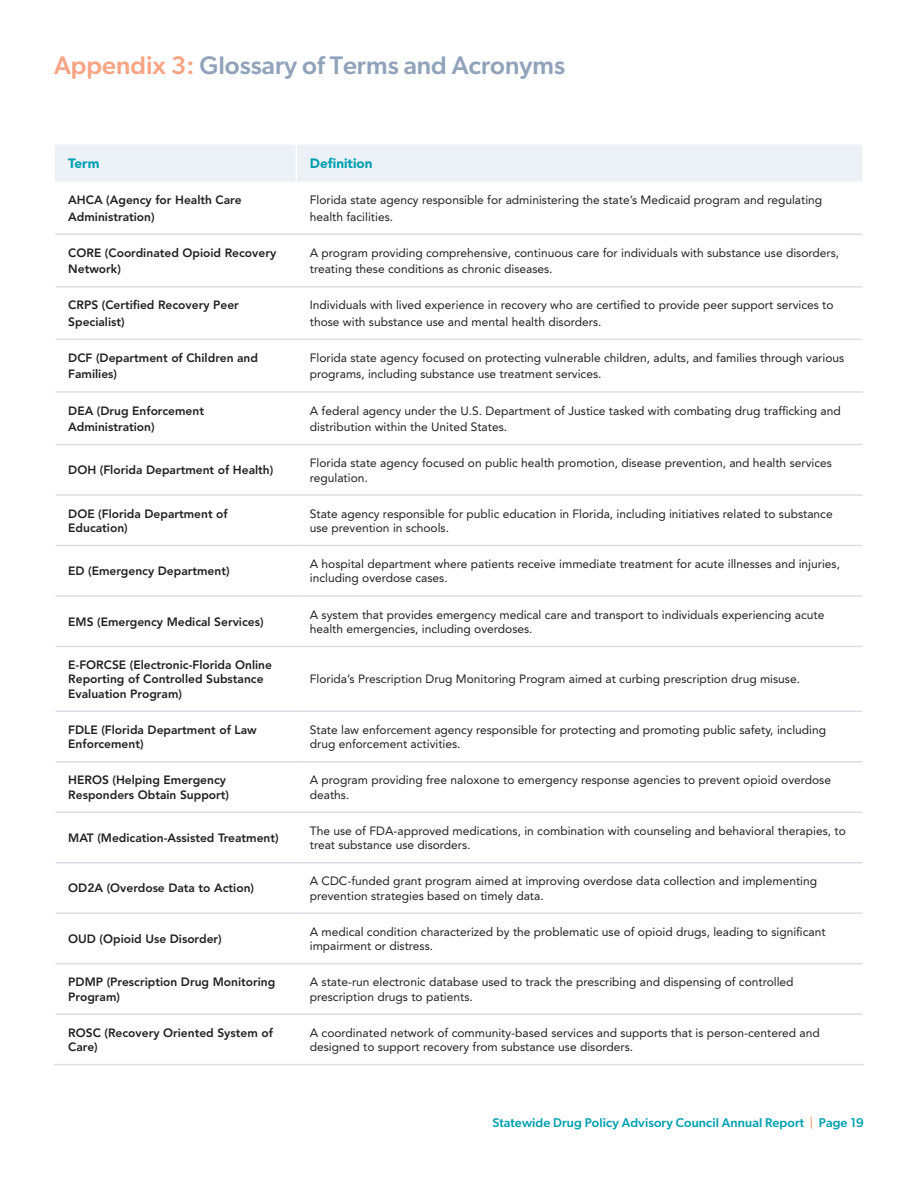
<style>
.page{position:relative;width:918px;height:1188px;background:#fff}
.page>*{position:absolute;margin:0;border:0;box-sizing:border-box;transform-origin:0 0}
.t1{font:500 25.5px "Gibson";color:#91a3ba}
.t2{font:900 13.5px "Avenir LT Std";color:#00a0af}
.t3{font:500 12.75px "Gibson";letter-spacing:.01em;color:#00a0af}
.t4{font:12px/14.4px "Avenir LT Std";color:#231f20}
.t5{font:800 12px/14.4px "Avenir LT Std";color:#231f20}
.s1{color:#f7a484}
</style>
<div class="page">
<div style="left:55px;top:145px;width:807px;height:37px;background:#ecf1f7"></div>
<hr style="left:56px;top:234px;width:240px;height:1px;background:#d9dee5">
<hr style="left:296px;top:234px;width:566px;height:1px;background:#d9dee5">
<hr style="left:56px;top:286px;width:240px;height:2px;background:#d9dee5">
<hr style="left:296px;top:286px;width:566px;height:2px;background:#d9dee5">
<hr style="left:56px;top:339px;width:240px;height:1px;background:#d9dee5">
<hr style="left:296px;top:339px;width:566px;height:1px;background:#d9dee5">
<hr style="left:296px;top:144px;width:1px;height:38px;background:#fff">
<hr style="left:56px;top:391px;width:240px;height:2px;background:#d9dee5">
<hr style="left:296px;top:391px;width:566px;height:2px;background:#d9dee5">
<hr style="left:56px;top:444px;width:240px;height:1px;background:#d9dee5">
<hr style="left:296px;top:444px;width:566px;height:1px;background:#d9dee5">
<hr style="left:56px;top:494px;width:240px;height:2px;background:#d9dee5">
<hr style="left:296px;top:494px;width:566px;height:2px;background:#d9dee5">
<hr style="left:56px;top:545px;width:240px;height:1px;background:#d9dee5">
<hr style="left:296px;top:545px;width:566px;height:1px;background:#d9dee5">
<hr style="left:56px;top:595px;width:240px;height:2px;background:#d9dee5">
<hr style="left:296px;top:595px;width:566px;height:2px;background:#d9dee5">
<hr style="left:56px;top:646px;width:240px;height:1px;background:#d9dee5">
<hr style="left:296px;top:646px;width:566px;height:1px;background:#d9dee5">
<hr style="left:56px;top:711px;width:240px;height:1px;background:#d9dee5">
<hr style="left:296px;top:711px;width:566px;height:1px;background:#d9dee5">
<hr style="left:56px;top:761px;width:240px;height:2px;background:#d9dee5">
<hr style="left:296px;top:761px;width:566px;height:2px;background:#d9dee5">
<hr style="left:56px;top:811px;width:240px;height:2px;background:#d9dee5">
<hr style="left:296px;top:811px;width:566px;height:2px;background:#d9dee5">
<hr style="left:56px;top:862px;width:240px;height:1px;background:#d9dee5">
<hr style="left:296px;top:862px;width:566px;height:1px;background:#d9dee5">
<hr style="left:56px;top:912px;width:240px;height:2px;background:#d9dee5">
<hr style="left:296px;top:912px;width:566px;height:2px;background:#d9dee5">
<hr style="left:56px;top:963px;width:240px;height:1px;background:#d9dee5">
<hr style="left:296px;top:963px;width:566px;height:1px;background:#d9dee5">
<hr style="left:56px;top:1013px;width:240px;height:2px;background:#d9dee5">
<hr style="left:296px;top:1013px;width:566px;height:2px;background:#d9dee5">
<hr style="left:54px;top:1064px;width:242px;height:1px;background:#d9dee5">
<hr style="left:296px;top:1064px;width:568px;height:1px;background:#d9dee5">
<p class="t1" style="left:54px;top:50px;width:513px"><span class="s1">Appendix 3:</span> Glossary of Terms and Acronyms</p>
<p class="t2" style="left:68px;top:155px;width:33px">Term</p>
<p class="t2" style="left:310px;top:155px;width:64px">Definition</p>
<p class="t5" style="left:68px;top:192px;width:175px;line-height:16.5px">AHCA (Agency for Health Care<br>Administration)</p>
<p class="t4" style="left:310px;top:192px;width:514px;line-height:16.5px">Florida state agency responsible for administering the state’s Medicaid program and regulating health facilities.</p>
<p class="t5" style="left:68px;top:244px;width:209px;line-height:16.5px">CORE (Coordinated Opioid Recovery<br>Network)</p>
<p class="t4" style="left:310px;top:245px;width:531px;line-height:16.5px">A program providing comprehensive, continuous care for individuals with substance use disorders, treating these conditions as chronic diseases.</p>
<p class="t5" style="left:68px;top:297px;width:172px;line-height:16.5px">CRPS (Certified Recovery Peer<br>Specialist)</p>
<p class="t4" style="left:310px;top:297px;width:525px;line-height:16.5px">Individuals with lived experience in recovery who are certified to provide peer support services to those with substance use and mental health disorders.</p>
<p class="t5" style="left:68px;top:350px;width:191px;line-height:16.5px">DCF (Department of Children and<br>Families)</p>
<p class="t4" style="left:310px;top:350px;width:536px;line-height:16.5px">Florida state agency focused on protecting vulnerable children, adults, and families through various programs, including substance use treatment services.</p>
<p class="t5" style="left:68px;top:402px;width:137px;line-height:16.5px">DEA (Drug Enforcement<br>Administration)</p>
<p class="t4" style="left:310px;top:402px;width:532px;line-height:16.5px">A federal agency under the U.S. Department of Justice tasked with combating drug trafficking and distribution within the United States.</p>
<p class="t5" style="left:68px;top:463px;width:207px">DOH (Florida Department of Health)</p>
<p class="t4" style="left:310px;top:456px;width:524px">Florida state agency focused on public health promotion, disease prevention, and health services regulation.</p>
<p class="t5" style="left:68px;top:506px;width:161px">DOE (Florida Department of<br>Education)</p>
<p class="t4" style="left:310px;top:506px;width:524px">State agency responsible for public education in Florida, including initiatives related to substance use prevention in schools.</p>
<p class="t5" style="left:68px;top:564px;width:163px">ED (Emergency Department)</p>
<p class="t4" style="left:310px;top:557px;width:532px">A hospital department where patients receive immediate treatment for acute illnesses and injuries, including overdose cases.</p>
<p class="t5" style="left:68px;top:614px;width:197px">EMS (Emergency Medical Services)</p>
<p class="t4" style="left:310px;top:607px;width:516px">A system that provides emergency medical care and transport to individuals experiencing acute health emergencies, including overdoses.</p>
<p class="t5" style="left:68px;top:658px;width:205px">E-FORCSE (Electronic-Florida Online<br>Reporting of Controlled Substance<br>Evaluation Program)</p>
<p class="t4" style="left:310px;top:672px;width:492px">Florida’s Prescription Drug Monitoring Program aimed at curbing prescription drug misuse.</p>
<p class="t5" style="left:68px;top:723px;width:190px">FDLE (Florida Department of Law<br>Enforcement)</p>
<p class="t4" style="left:310px;top:723px;width:518px">State law enforcement agency responsible for protecting and promoting public safety, including drug enforcement activities.</p>
<p class="t5" style="left:68px;top:773px;width:162px">HEROS (Helping Emergency<br>Responders Obtain Support)</p>
<p class="t4" style="left:310px;top:773px;width:523px">A program providing free naloxone to emergency response agencies to prevent opioid overdose deaths.</p>
<p class="t5" style="left:68px;top:831px;width:212px">MAT (Medication-Assisted Treatment)</p>
<p class="t4" style="left:310px;top:824px;width:538px">The use of FDA-approved medications, in combination with counseling and behavioral therapies, to treat substance use disorders.</p>
<p class="t5" style="left:68px;top:881px;width:187px">OD2A (Overdose Data to Action)</p>
<p class="t4" style="left:310px;top:874px;width:509px">A CDC-funded grant program aimed at improving overdose data collection and implementing prevention strategies based on timely data.</p>
<p class="t5" style="left:68px;top:932px;width:155px">OUD (Opioid Use Disorder)</p>
<p class="t4" style="left:310px;top:924px;width:517px">A medical condition characterized by the problematic use of opioid drugs, leading to significant impairment or distress.</p>
<p class="t5" style="left:68px;top:975px;width:209px">PDMP (Prescription Drug Monitoring<br>Program)</p>
<p class="t4" style="left:310px;top:975px;width:485px">A state-run electronic database used to track the prescribing and dispensing of controlled prescription drugs to patients.</p>
<p class="t5" style="left:68px;top:1025px;width:206px">ROSC (Recovery Oriented System of<br>Care)</p>
<p class="t4" style="left:310px;top:1025px;width:511px">A coordinated network of community-based services and supports that is person-centered and designed to support recovery from substance use disorders.</p>
<p class="t3" style="left:492px;top:1115px;width:373px">Statewide Drug Policy Advisory Council Annual Report <span class="s1">|</span> Page 19</p>
</div>
